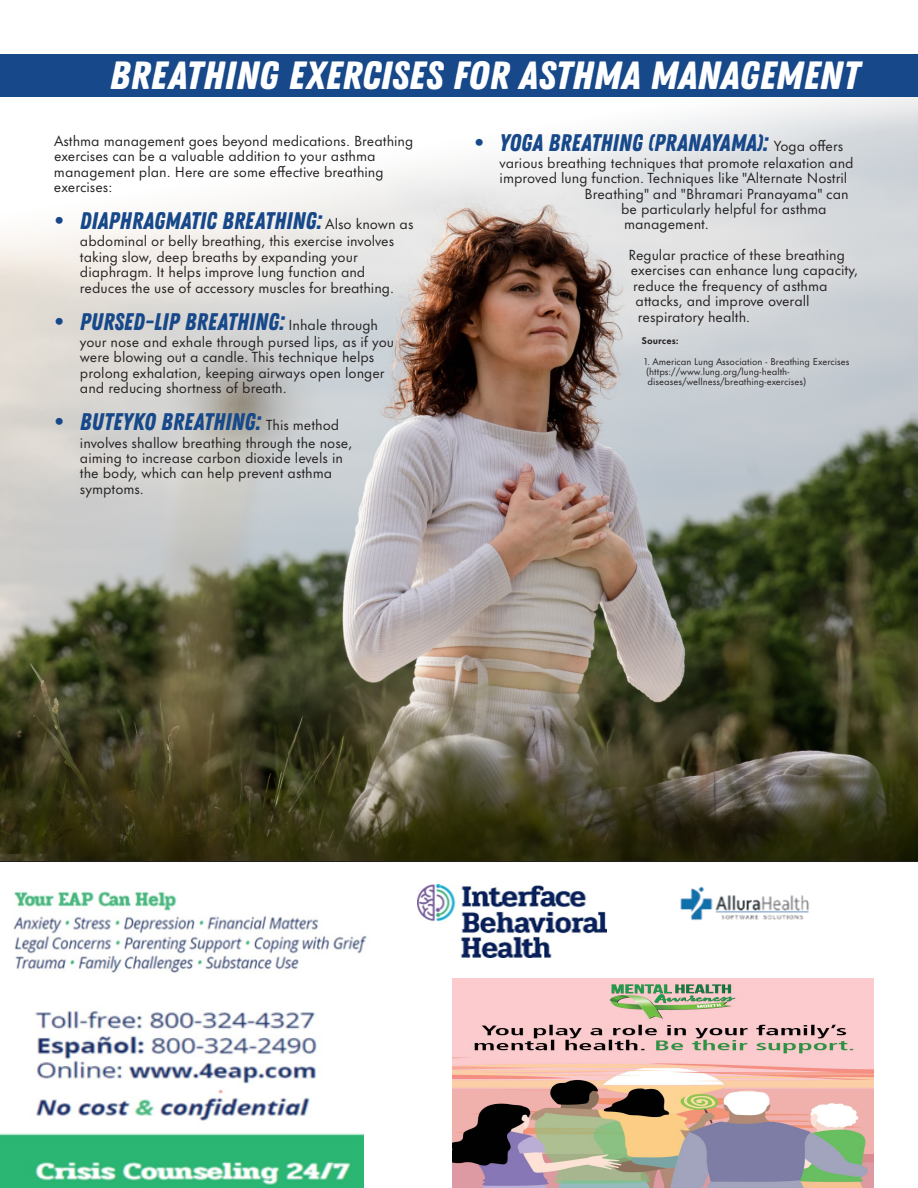
<style>
.page{position:relative;width:918px;height:1188px;background:#fff}
.page>*{position:absolute;margin:0;border:0;box-sizing:border-box;transform-origin:0 0}
.t1{font:39.3px "Zing Rust Demo Base";color:#fff;scale:1.1 1}
.t2{font:24px "Zing Rust Demo Base";color:#16488a}
.t3{font:13.5px/15.5px "Futura Now Text";color:#231f20}
.t4{font:9px/10.4px "Futura Now Text";color:#231f20}
.t5{font:700 9px "Futura Now Text";color:#231f20}
.s1{font-family:"Futura Now Text";font-size:13.5px;color:#231f20}
</style>
<div class="page">
<img style="left:0;top:97px;width:918px;height:764px">
<div style="left:0;top:54px;width:918px;height:43px;background:#16488a"></div>
<hr style="left:0;top:861px;width:918px;height:1px;background:#231f20">
<img style="left:13px;top:891px;width:354px;height:82px">
<img style="left:1px;top:1011px;width:362px;height:177px">
<img style="left:417px;top:885px;width:190px;height:73px">
<img style="left:680px;top:886px;width:129px;height:34px">
<img style="left:453px;top:979px;width:420px;height:208px">
<svg style="left:56px;top:217px;width:7px;height:7px"></svg>
<svg style="left:56px;top:318px;width:7px;height:7px"></svg>
<svg style="left:56px;top:418px;width:7px;height:7px"></svg>
<svg style="left:476px;top:138px;width:7px;height:7px"></svg>
<h1 class="t1" style="left:110px;top:53px;width:683px">BREATHING EXERCISES FOR ASTHMA MANAGEMENT</h1>
<p class="t3" style="left:54px;top:134px;width:361px">Asthma management goes beyond medications. Breathing exercises can be a valuable addition to your asthma management plan. Here are some effective breathing exercises:</p>
<h2 class="t2" style="left:80px;top:207px;width:335px">DIAPHRAGMATIC BREATHING: <span class="s1">Also known as</span></h2>
<p class="t3" style="left:80px;top:235px;width:316px">abdominal or belly breathing, this exercise involves taking slow, deep breaths by expanding your diaphragm. It helps improve lung function and reduces the use of accessory muscles for breathing.</p>
<h2 class="t2" style="left:80px;top:308px;width:300px">PURSED-LIP BREATHING: <span class="s1">Inhale through</span></h2>
<p class="t3" style="left:80px;top:336px;width:316px">your nose and exhale through pursed lips, as if you were blowing out a candle. This technique helps prolong exhalation, keeping airways open longer and reducing shortness of breath.</p>
<h2 class="t2" style="left:80px;top:408px;width:261px">BUTEYKO BREATHING: <span class="s1">This method</span></h2>
<p class="t3" style="left:80px;top:436px;width:274px">involves shallow breathing through the nose, aiming to increase carbon dioxide levels in the body, which can help prevent asthma symptoms.</p>
<h2 class="t2" style="left:500px;top:128px;width:345px">YOGA BREATHING (PRANAYAMA): <span class="s1">Yoga offers</span></h2>
<p class="t3" style="left:500px;top:156px;width:355px">various breathing techniques that promote relaxation and</p>
<p class="t3" style="left:500px;top:172px;width:349px">improved lung function. Techniques like "Alternate Nostril</p>
<p class="t3" style="left:585px;top:187px;width:266px">Breathing" and "Bhramari Pranayama" can</p>
<p class="t3" style="left:621px;top:203px;width:207px">be particularly helpful for asthma</p>
<p class="t3" style="left:624px;top:218px;width:86px">management.</p>
<p class="t3" style="left:629px;top:249px;width:218px">Regular practice of these breathing</p>
<p class="t3" style="left:631px;top:264px;width:229px">exercises can enhance lung capacity,</p>
<p class="t3" style="left:633px;top:279px;width:196px">reduce the frequency of asthma</p>
<p class="t3" style="left:636px;top:295px;width:176px">attacks, and improve overall</p>
<p class="t3" style="left:638px;top:310px;width:114px">respiratory health.</p>
<p class="t5" style="left:641px;top:337px;width:39px">Sources:</p>
<p class="t4" style="left:644px;top:357px;width:206px">1. American Lung Association - Breathing Exercises (https://www.lung.org/lung-health&shy;diseases/wellness/breathing-exercises)</p>
</div>
